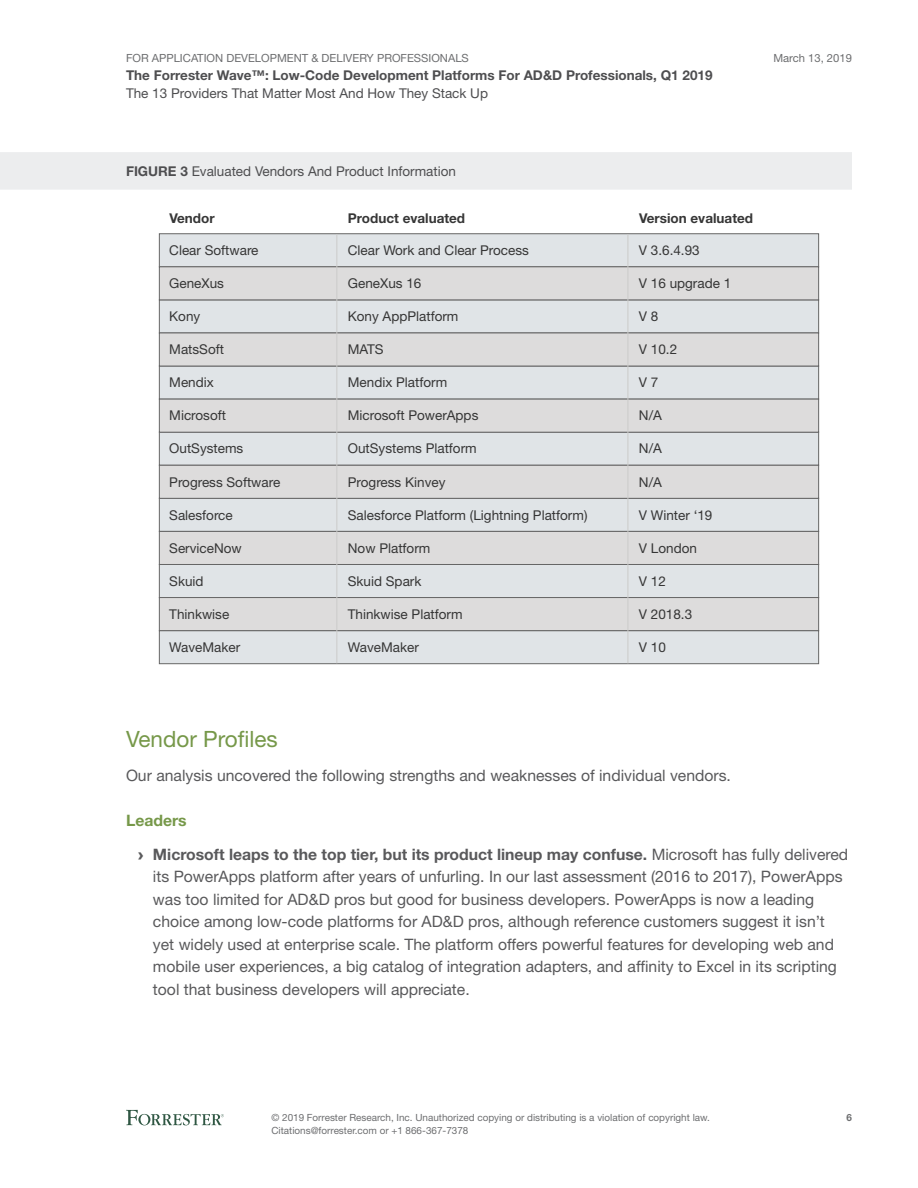
<style>
.page{position:relative;width:918px;height:1188px;background:#fff}
.page>*{position:absolute;margin:0;border:0;box-sizing:border-box;transform-origin:0 0}
.t1{font:22.5px "Helvetica Neue LT Std";color:#769849}
.t2{font:15.75px/22.5px "Helvetica Neue LT Std";color:#59595b}
.t3{font:700 15.75px/33.8px "Helvetica Neue LT Std";color:#59595b}
.t4{font:13.5px "Helvetica Neue LT Std";color:#363636}
.t5{font:13.5px "Helvetica Neue LT Std";color:#4e4e50}
.t6{font:700 13.5px "Helvetica Neue LT Std";color:#4e4e50}
.t7{font:700 13.5px "Helvetica Neue LT Std";color:#363636}
.t8{font:11.25px "Helvetica Neue LT Std";color:#6d6e70}
.t9{font:9.9px/12.8px "Helvetica Neue LT Std";color:#6d6e70}
.t10{font:700 9.9px "Helvetica Neue LT Std";color:#6d6e70}
.s1{font-weight:700}
.s2{color:#769849}
.s3{font-family:"Arial";font-weight:900}
.s4{font-weight:400}
</style>
<div class="page">
<svg style="left:126px;top:1110px;width:98px;height:15px"></svg>
<div style="left:0;top:152px;width:852px;height:38px;background:#ecedee"></div>
<div style="left:159px;top:233px;width:660px;height:34px;background:#e0e4e7;border:1px solid #666"></div>
<div style="left:159px;top:299px;width:660px;height:34px;background:#e0e4e7;border:1px solid #666"></div>
<div style="left:159px;top:366px;width:660px;height:34px;background:#e0e4e7;border:1px solid #666"></div>
<div style="left:159px;top:432px;width:660px;height:34px;background:#e0e4e7"></div>
<div style="left:159px;top:266px;width:660px;height:34px;background:#dddcdc;border:1px solid #666"></div>
<div style="left:159px;top:333px;width:660px;height:33px;background:#dddcdc"></div>
<div style="left:159px;top:399px;width:660px;height:34px;background:#dddcdc;border:1px solid #666"></div>
<div style="left:159px;top:498px;width:660px;height:34px;background:#e0e4e7"></div>
<div style="left:159px;top:564px;width:660px;height:34px;background:#e0e4e7"></div>
<div style="left:159px;top:630px;width:660px;height:34px;background:#e0e4e7;border:1px solid #666"></div>
<div style="left:159px;top:465px;width:660px;height:34px;background:#dddcdc;border:1px solid #666"></div>
<div style="left:159px;top:531px;width:660px;height:34px;background:#dddcdc;border:1px solid #666"></div>
<div style="left:159px;top:597px;width:660px;height:34px;background:#dddcdc;border:1px solid #666"></div>
<hr style="left:628px;top:234px;width:1px;height:429px;background:#cbcbca">
<hr style="left:336px;top:234px;width:1px;height:429px;background:#cbcbca">
<p class="t8" style="left:126px;top:51px;width:344px">FOR APPLICATION DEVELOPMENT &amp; DELIVERY PROFESSIONALS</p>
<p class="t6" style="left:126px;top:67px;width:588px">The Forrester Wave™: Low-Code Development Platforms For AD&amp;D Professionals, Q1 2019</p>
<p class="t5" style="left:126px;top:85px;width:364px">The 13 Providers That Matter Most And How They Stack Up</p>
<p class="t8" style="left:773px;top:51px;width:80px">March 13, 2019</p>
<p class="t5" style="left:126px;top:163px;width:332px"><span class="s1">FIGURE 3</span> Evaluated Vendors And Product Information</p>
<p class="t7" style="left:169px;top:210px;width:47px">Vendor</p>
<p class="t4" style="left:169px;top:242px;width:91px">Clear Software</p>
<p class="t4" style="left:169px;top:275px;width:56px">GeneXus</p>
<p class="t4" style="left:169px;top:308px;width:33px">Kony</p>
<p class="t4" style="left:169px;top:341px;width:56px">MatsSoft</p>
<p class="t4" style="left:169px;top:374px;width:46px">Mendix</p>
<p class="t4" style="left:169px;top:408px;width:58px">Microsoft</p>
<p class="t4" style="left:169px;top:441px;width:76px">OutSystems</p>
<p class="t4" style="left:169px;top:474px;width:113px">Progress Software</p>
<p class="t4" style="left:169px;top:507px;width:65px">Salesforce</p>
<p class="t4" style="left:169px;top:540px;width:74px">ServiceNow</p>
<p class="t4" style="left:169px;top:573px;width:36px">Skuid</p>
<p class="t4" style="left:169px;top:606px;width:62px">Thinkwise</p>
<p class="t4" style="left:169px;top:639px;width:73px">WaveMaker</p>
<p class="t7" style="left:348px;top:210px;width:119px">Product evaluated</p>
<p class="t4" style="left:348px;top:242px;width:183px">Clear Work and Clear Process</p>
<p class="t4" style="left:348px;top:275px;width:75px">GeneXus 16</p>
<p class="t4" style="left:348px;top:308px;width:112px">Kony AppPlatform</p>
<p class="t4" style="left:348px;top:341px;width:37px">MATS</p>
<p class="t4" style="left:348px;top:374px;width:101px">Mendix Platform</p>
<p class="t4" style="left:348px;top:408px;width:132px">Microsoft PowerApps</p>
<p class="t4" style="left:348px;top:441px;width:130px">OutSystems Platform</p>
<p class="t4" style="left:348px;top:474px;width:99px">Progress Kinvey</p>
<p class="t4" style="left:348px;top:507px;width:241px">Salesforce Platform (Lightning Platform)</p>
<p class="t4" style="left:348px;top:540px;width:84px">Now Platform</p>
<p class="t4" style="left:348px;top:573px;width:75px">Skuid Spark</p>
<p class="t4" style="left:348px;top:606px;width:116px">Thinkwise Platform</p>
<p class="t4" style="left:348px;top:639px;width:73px">WaveMaker</p>
<p class="t7" style="left:639px;top:210px;width:116px">Version evaluated</p>
<p class="t4" style="left:639px;top:242px;width:62px">V 3.6.4.93</p>
<p class="t4" style="left:639px;top:275px;width:94px">V 16 upgrade 1</p>
<p class="t4" style="left:639px;top:308px;width:21px">V 8</p>
<p class="t4" style="left:639px;top:341px;width:40px">V 10.2</p>
<p class="t4" style="left:639px;top:374px;width:21px">V 7</p>
<p class="t4" style="left:639px;top:408px;width:25px">N/A</p>
<p class="t4" style="left:639px;top:441px;width:25px">N/A</p>
<p class="t4" style="left:639px;top:474px;width:25px">N/A</p>
<p class="t4" style="left:639px;top:507px;width:75px">V Winter ‘19</p>
<p class="t4" style="left:639px;top:540px;width:60px">V London</p>
<p class="t4" style="left:639px;top:573px;width:29px">V 12</p>
<p class="t4" style="left:639px;top:606px;width:55px">V 2018.3</p>
<p class="t4" style="left:639px;top:639px;width:29px">V 10</p>
<h1 class="t1" style="left:126px;top:726px;width:153px">Vendor Profiles</h1>
<p class="t2" style="left:126px;top:764px;width:607px">Our analysis uncovered the following strengths and weaknesses of individual vendors.</p>
<p class="t3" style="left:138px;top:803px;width:712px;text-indent:-12px"><span class="s2">Leaders<br></span><span class="s3">›</span> Microsoft leaps to the top tier, but its product lineup may confuse. <span class="s4">Microsoft has fully delivered</span></p>
<p class="t2" style="left:153px;top:865px;width:691px">its PowerApps platform after years of unfurling. In our last assessment (2016 to 2017), PowerApps was too limited for AD&amp;D pros but good for business developers. PowerApps is now a leading choice among low-code platforms for AD&amp;D pros, although reference customers suggest it isn’t yet widely used at enterprise scale. The platform offers powerful features for developing web and mobile user experiences, a big catalog of integration adapters, and affinity to Excel in its scripting tool that business developers will appreciate.</p>
<p class="t9" style="left:272px;top:1111px;width:440px">© 2019 Forrester Research, Inc. Unauthorized copying or distributing is a violation of copyright law.<br>Citations@forrester.com or +1 866-367-7378</p>
<p class="t10" style="left:846px;top:1112px;width:7px">6</p>
</div>
